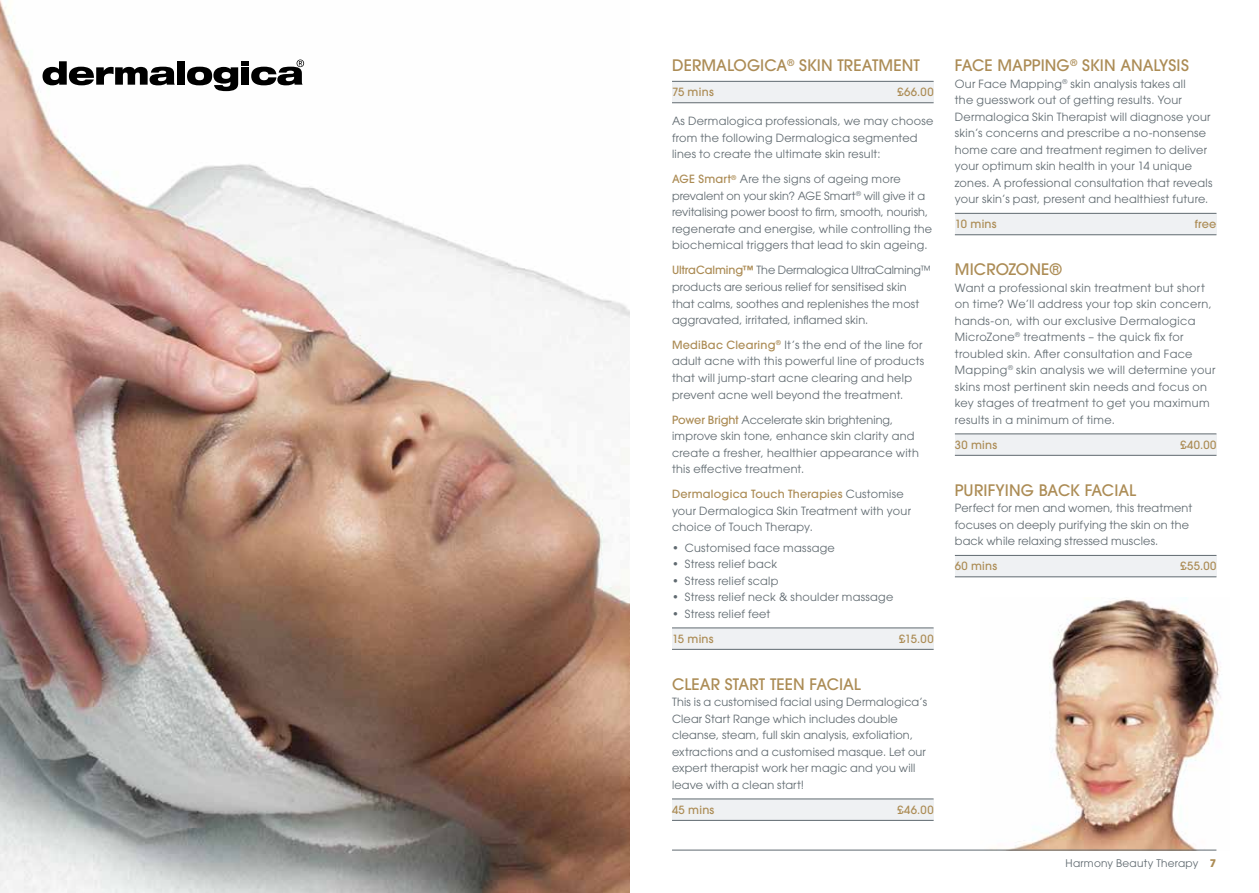
<style>
.page{position:relative;width:1259px;height:893px;background:#fff}
.page>*{position:absolute;margin:0;border:0;box-sizing:border-box;transform-origin:0 0}
.t1{font:500 15.75px "ITC Avant Garde Std";letter-spacing:-.005em;color:#ac8c55}
.t2{font:11.25px/16.5px "ITC Avant Garde Std";letter-spacing:.02em;color:#606a70}
.t3{font:500 11.25px "ITC Avant Garde Std";letter-spacing:.025em;color:#ac8c55}
.t4{font:10.5px "ITC Avant Garde Std";letter-spacing:.025em;color:#606a70}
.s1{font-weight:500;color:#ac8c55}
.s2{font-weight:700;color:#ac8c55}
</style>
<div class="page">
<img style="left:0;top:0;width:629px;height:893px">
<img style="left:980px;top:598px;width:241px;height:252px">
<hr style="left:672px;top:850px;width:544px;height:1px;background:#606a70">
<div style="left:955px;top:213px;width:261px;height:22px;background:#eff1f3"></div>
<div style="left:955px;top:434px;width:261px;height:21px;background:#eff1f3"></div>
<div style="left:955px;top:555px;width:261px;height:22px;background:#eff1f3"></div>
<div style="left:672px;top:799px;width:261px;height:21px;background:#eff1f3"></div>
<div style="left:672px;top:628px;width:261px;height:21px;background:#eff1f3"></div>
<div style="left:672px;top:81px;width:261px;height:22px;background:#eff1f3"></div>
<hr style="left:672px;top:81px;width:261px;height:1px;background:#606a70">
<hr style="left:672px;top:102px;width:261px;height:1px;background:#606a70">
<hr style="left:672px;top:628px;width:261px;height:1px;background:#606a70">
<hr style="left:672px;top:649px;width:261px;height:1px;background:#606a70">
<hr style="left:672px;top:799px;width:261px;height:1px;background:#606a70">
<hr style="left:672px;top:820px;width:261px;height:1px;background:#606a70">
<hr style="left:955px;top:213px;width:261px;height:1px;background:#606a70">
<hr style="left:955px;top:234px;width:261px;height:1px;background:#606a70">
<hr style="left:955px;top:434px;width:261px;height:1px;background:#606a70">
<hr style="left:955px;top:455px;width:261px;height:1px;background:#606a70">
<hr style="left:955px;top:555px;width:261px;height:1px;background:#606a70">
<hr style="left:955px;top:577px;width:261px;height:1px;background:#606a70">
<svg style="left:43px;top:61px;width:132px;height:24px"></svg>
<div style="left:177px;top:61px;width:8px;height:24px;background:#000"></div>
<svg style="left:187px;top:67px;width:51px;height:24px"></svg>
<div style="left:241px;top:61px;width:8px;height:5px;background:#000"></div>
<div style="left:241px;top:67px;width:8px;height:18px;background:#000"></div>
<svg style="left:251px;top:60px;width:53px;height:25px"></svg>
<h1 class="t1" style="left:672px;top:55px;width:24px">Derma</h1>
<h1 class="t1" style="left:727px;top:55px;width:82px">logica<sup>®</sup> skin</h1>
<h1 class="t1" style="left:837px;top:55px;width:11px">treatment</h1>
<p class="t3" style="left:672px;top:85px;width:43px">75 mins</p>
<p class="t3" style="left:897px;top:85px;width:38px">£66.00</p>
<p class="t2" style="left:672px;top:113px;width:263px">As Dermalogica professionals, we may choose from the following Dermalogica segmented lines to create the ultimate skin result:</p>
<p class="t2" style="left:672px;top:171px;width:262px"><span class="s1">AGE Smart</span><sup>®</sup> Are the signs of ageing more prevalent on your skin? AGE Smart<sup>®</sup> will give it a revitalising power boost to firm, smooth, nourish, regenerate and energise, while controlling the biochemical triggers that lead to skin ageing.</p>
<p class="t2" style="left:672px;top:262px;width:260px"><span class="s1">UltraCalming™</span> The Dermalogica UltraCalming™ products are serious relief for sensitised skin that calms, soothes and replenishes the most aggravated, irritated, inflamed skin.</p>
<p class="t2" style="left:672px;top:336px;width:254px"><span class="s1">MediBac Clearing</span><sup>®</sup> It’s the end of the line for adult acne with this powerful line of products that will jump-start acne clearing and help prevent acne well beyond the treatment.</p>
<p class="t2" style="left:672px;top:411px;width:248px"><span class="s1">Power Bright</span> Accelerate skin brightening, improve skin tone, enhance skin clarity and create a fresher, healthier appearance with this effective treatment.</p>
<p class="t2" style="left:672px;top:485px;width:240px"><span class="s1">Dermalogica Touch Therapies</span> Customise your Dermalogica Skin Treatment with your choice of Touch Therapy.</p>
<p class="t2" style="left:672px;top:539px;width:164px">• Customised face massage</p>
<p class="t2" style="left:672px;top:556px;width:107px">• Stress relief back</p>
<p class="t2" style="left:672px;top:572px;width:108px">• Stress relief scalp</p>
<p class="t2" style="left:672px;top:589px;width:223px">• Stress relief neck &amp; shoulder massage</p>
<p class="t2" style="left:672px;top:605px;width:100px">• Stress relief feet</p>
<p class="t3" style="left:672px;top:631px;width:43px">15 mins</p>
<p class="t3" style="left:899px;top:631px;width:36px">£15.00</p>
<h1 class="t1" style="left:672px;top:674px;width:30px">clear</h1>
<h1 class="t1" style="left:725px;top:674px;width:10px">start</h1>
<h1 class="t1" style="left:770px;top:674px;width:10px">teen</h1>
<h1 class="t1" style="left:809px;top:674px;width:18px">facia</h1>
<h1 class="t1" style="left:854px;top:674px;width:8px">l</h1>
<p class="t2" style="left:672px;top:694px;width:256px">This is a customised facial using Dermalogica’s Clear Start Range which includes double cleanse, steam, full skin analysis, exfoliation, extractions and a customised masque. Let our expert therapist work her magic and you will leave with a clean start!</p>
<p class="t3" style="left:672px;top:802px;width:44px">45 mins</p>
<p class="t3" style="left:897px;top:802px;width:38px">£46.00</p>
<h1 class="t1" style="left:955px;top:55px;width:18px">face</h1>
<h1 class="t1" style="left:997px;top:55px;width:11px">mappin</h1>
<h1 class="t1" style="left:1056px;top:55px;width:35px">g<sup>®</sup> skin</h1>
<h1 class="t1" style="left:1120px;top:55px;width:12px">ana</h1>
<h1 class="t1" style="left:1153px;top:55px;width:15px">lysis</h1>
<p class="t2" style="left:955px;top:75px;width:259px">Our Face Mapping<sup>®</sup> skin analysis takes all<br>the guesswork out of getting results. Your Dermalogica Skin Therapist will diagnose your skin’s concerns and prescribe a no-nonsense home care and treatment regimen to deliver your optimum skin health in your 14 unique zones. A professional consultation that reveals your skin’s past, present and healthiest future.</p>
<p class="t3" style="left:955px;top:217px;width:43px">10 mins</p>
<p class="t3" style="left:1194px;top:217px;width:23px">free</p>
<h1 class="t1" style="left:955px;top:259px;width:12px">micro</h1>
<h1 class="t1" style="left:1009px;top:259px;width:19px">Zone</h1>
<h1 class="t1" style="left:1049px;top:259px;width:14px">®</h1>
<p class="t2" style="left:955px;top:279px;width:262px">Want a professional skin treatment but short on time? We’ll address your top skin concern, hands-on, with our exclusive Dermalogica MicroZone<sup>®</sup> treatments – the quick fix for troubled skin. After consultation and Face Mapping<sup>®</sup> skin analysis we will determine your skins most pertinent skin needs and focus on key stages of treatment to get you maximum results in a minimum of time.</p>
<p class="t3" style="left:955px;top:437px;width:44px">30 mins</p>
<p class="t3" style="left:1180px;top:437px;width:38px">£40.00</p>
<h1 class="t1" style="left:955px;top:480px;width:95px">Puri fying back</h1>
<h1 class="t1" style="left:1084px;top:480px;width:18px">facia</h1>
<h1 class="t1" style="left:1129px;top:480px;width:8px">l</h1>
<p class="t2" style="left:955px;top:500px;width:239px">Perfect for men and women, this treatment focuses on deeply purifying the skin on the back while relaxing stressed muscles.</p>
<p class="t3" style="left:955px;top:559px;width:44px">60 mins</p>
<p class="t3" style="left:1180px;top:559px;width:37px">£55.00</p>
<p class="t4" style="left:1065px;top:856px;width:152px">Harmony Beauty Therapy <span class="s2">7</span></p>
</div>
